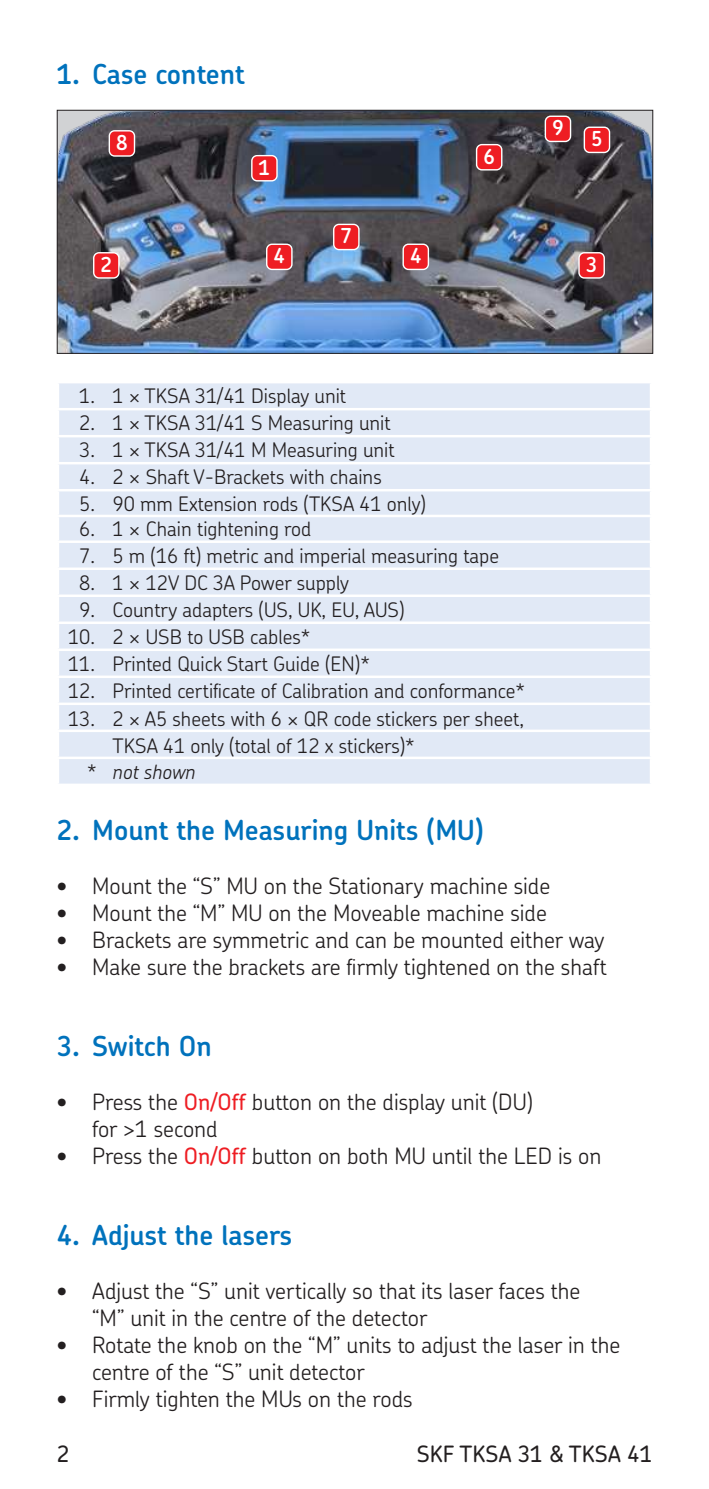
<style>
.page{position:relative;width:709px;height:1489px;background:#fff}
.page>*{position:absolute;margin:0;border:0;box-sizing:border-box;transform-origin:0 0}
.t1{font:600 27.5px "SKF Chevin OT";color:#0072bc}
.t2{font:300 22.5px/27px "SKF Chevin OT";color:#231f20}
.t3{font:500 22.5px "SKF Chevin OT";color:#231f20}
.t4{font:600 20.5px "SKF Chevin OT";color:#fff}
.t5{font:300 20px/27px "SKF Chevin OT";color:#231f20}
.t6{font:italic 300 20px "SKF Chevin OT";color:#231f20}
.s1{font-weight:500;color:#ee1d23}
</style>
<div class="page">
<img style="left:59px;top:112px;width:592px;height:240px">
<div style="left:57px;top:110px;width:596px;height:244px;border:1px solid #231f20"></div>
<div style="left:252px;top:156px;width:25px;height:25px;background:#ee1d23;border-radius:5px"></div>
<div style="left:251px;top:155px;width:27px;height:26px;border:1px solid #fff;border-radius:5px"></div>
<div style="left:109px;top:131px;width:25px;height:25px;background:#ee1d23;border-radius:5px"></div>
<div style="left:109px;top:130px;width:26px;height:27px;border:1px solid #fff;border-radius:5px"></div>
<div style="left:267px;top:244px;width:25px;height:25px;background:#ee1d23;border-radius:5px"></div>
<div style="left:266px;top:243px;width:26px;height:27px;border:1px solid #fff;border-radius:5px"></div>
<div style="left:403px;top:244px;width:25px;height:25px;background:#ee1d23;border-radius:5px"></div>
<div style="left:402px;top:243px;width:27px;height:27px;border:1px solid #fff;border-radius:5px"></div>
<div style="left:579px;top:253px;width:25px;height:25px;background:#ee1d23;border-radius:5px"></div>
<div style="left:578px;top:252px;width:27px;height:27px;border:1px solid #fff;border-radius:5px"></div>
<div style="left:94px;top:253px;width:25px;height:25px;background:#ee1d23;border-radius:5px"></div>
<div style="left:93px;top:252px;width:27px;height:27px;border:1px solid #fff;border-radius:5px"></div>
<div style="left:476px;top:145px;width:26px;height:25px;background:#ee1d23;border-radius:5px"></div>
<div style="left:476px;top:144px;width:26px;height:26px;border:1px solid #fff;border-radius:5px"></div>
<div style="left:334px;top:224px;width:25px;height:25px;background:#ee1d23;border-radius:5px"></div>
<div style="left:333px;top:224px;width:26px;height:26px;border:1px solid #fff;border-radius:5px"></div>
<div style="left:584px;top:127px;width:25px;height:25px;background:#ee1d23;border-radius:5px"></div>
<div style="left:583px;top:126px;width:27px;height:27px;border:1px solid #fff;border-radius:5px"></div>
<div style="left:545px;top:116px;width:25px;height:25px;background:#ee1d23;border-radius:5px"></div>
<div style="left:544px;top:116px;width:27px;height:26px;border:1px solid #fff;border-radius:5px"></div>
<div style="left:59px;top:383px;width:590px;height:400px;background:#e1e9f6"></div>
<hr style="left:57px;top:408px;width:595px;height:2px;background:#fff">
<hr style="left:57px;top:435px;width:595px;height:2px;background:#fff">
<hr style="left:57px;top:462px;width:595px;height:2px;background:#fff">
<hr style="left:57px;top:489px;width:595px;height:2px;background:#fff">
<hr style="left:57px;top:514px;width:595px;height:3px;background:#fff">
<hr style="left:57px;top:540px;width:595px;height:3px;background:#fff">
<hr style="left:57px;top:567px;width:595px;height:3px;background:#fff">
<hr style="left:57px;top:594px;width:595px;height:3px;background:#fff">
<hr style="left:57px;top:621px;width:595px;height:3px;background:#fff">
<hr style="left:57px;top:648px;width:595px;height:3px;background:#fff">
<hr style="left:57px;top:675px;width:595px;height:3px;background:#fff">
<hr style="left:57px;top:702px;width:595px;height:3px;background:#fff">
<hr style="left:57px;top:729px;width:595px;height:3px;background:#fff">
<hr style="left:57px;top:756px;width:595px;height:3px;background:#fff">
<p class="t1" style="left:57px;top:61px;width:190px">1. Case content</p>
<p class="t4" style="left:116px;top:133px;width:13px">8</p>
<p class="t4" style="left:259px;top:158px;width:13px">1</p>
<p class="t4" style="left:340px;top:226px;width:13px">7</p>
<p class="t4" style="left:483px;top:147px;width:13px">6</p>
<p class="t4" style="left:552px;top:118px;width:13px">9</p>
<p class="t4" style="left:591px;top:129px;width:13px">5</p>
<p class="t4" style="left:273px;top:246px;width:13px">4</p>
<p class="t4" style="left:410px;top:246px;width:13px">4</p>
<p class="t4" style="left:100px;top:255px;width:13px">2</p>
<p class="t4" style="left:586px;top:255px;width:13px">3</p>
<p class="t5" style="left:79px;top:383px;width:268px">1. 1 × TKSA 31/41 Display unit</p>
<p class="t5" style="left:79px;top:410px;width:313px">2. 1 × TKSA 31/41 S Measuring unit</p>
<p class="t5" style="left:79px;top:437px;width:317px">3. 1 × TKSA 31/41 M Measuring unit</p>
<p class="t5" style="left:79px;top:464px;width:304px">4. 2 × Shaft V-Brackets with chains</p>
<p class="t5" style="left:79px;top:490px;width:348px">5. 90 mm Extension rods (TKSA 41 only)</p>
<p class="t5" style="left:79px;top:516px;width:233px">6. 1 × Chain tightening rod</p>
<p class="t5" style="left:79px;top:543px;width:421px">7. 5 m (16 ft) metric and imperial measuring tape</p>
<p class="t5" style="left:79px;top:570px;width:271px">8. 1 × 12V DC 3A Power supply</p>
<p class="t5" style="left:79px;top:597px;width:327px">9. Country adapters (US, UK, EU, AUS)</p>
<p class="t5" style="left:68px;top:624px;width:244px">10. 2 × USB to USB cables*</p>
<p class="t5" style="left:68px;top:651px;width:303px">11. Printed Quick Start Guide (EN)*</p>
<p class="t5" style="left:68px;top:678px;width:458px">12. Printed certificate of Calibration and conformance*</p>
<p class="t5" style="left:113px;top:706px;width:413px;text-indent:-45px">13. 2 × A5 sheets with 6 × QR code stickers per sheet,<br>TKSA 41 only (total of 12 x stickers)*</p>
<p class="t6" style="left:85px;top:760px;width:111px">* not shown</p>
<p class="t1" style="left:57px;top:817px;width:428px">2. Mount the Measuring Units (MU)</p>
<p class="t2" style="left:57px;top:873px;width:495px">• Mount the “S” MU on the Stationary machine side</p>
<p class="t2" style="left:57px;top:900px;width:491px">• Mount the “M” MU on the Moveable machine side</p>
<p class="t2" style="left:57px;top:927px;width:549px">• Brackets are symmetric and can be mounted either way</p>
<p class="t2" style="left:57px;top:954px;width:551px">• Make sure the brackets are firmly tightened on the shaft</p>
<p class="t1" style="left:57px;top:1033px;width:156px">3. Switch On</p>
<p class="t2" style="left:92px;top:1089px;width:442px;text-indent:-35px">• Press the <span class="s1">On/Off</span> button on the display unit (DU) for &gt;1 second</p>
<p class="t2" style="left:57px;top:1143px;width:546px">• Press the <span class="s1">On/Off</span> button on both MU until the LED is on</p>
<p class="t1" style="left:57px;top:1222px;width:237px">4. Adjust the lasers</p>
<p class="t2" style="left:92px;top:1278px;width:490px;text-indent:-35px">• Adjust the “S” unit vertically so that its laser faces the “M” unit in the centre of the detector</p>
<p class="t2" style="left:92px;top:1332px;width:529px;text-indent:-35px">• Rotate the knob on the “M” units to adjust the laser in the centre of the “S” unit detector</p>
<p class="t2" style="left:57px;top:1386px;width:357px">• Firmly tighten the MUs on the rods</p>
<p class="t3" style="left:57px;top:1443px;width:14px">2</p>
<p class="t3" style="left:417px;top:1443px;width:237px">SKF TKSA 31 &amp; TKSA 41</p>
</div>
